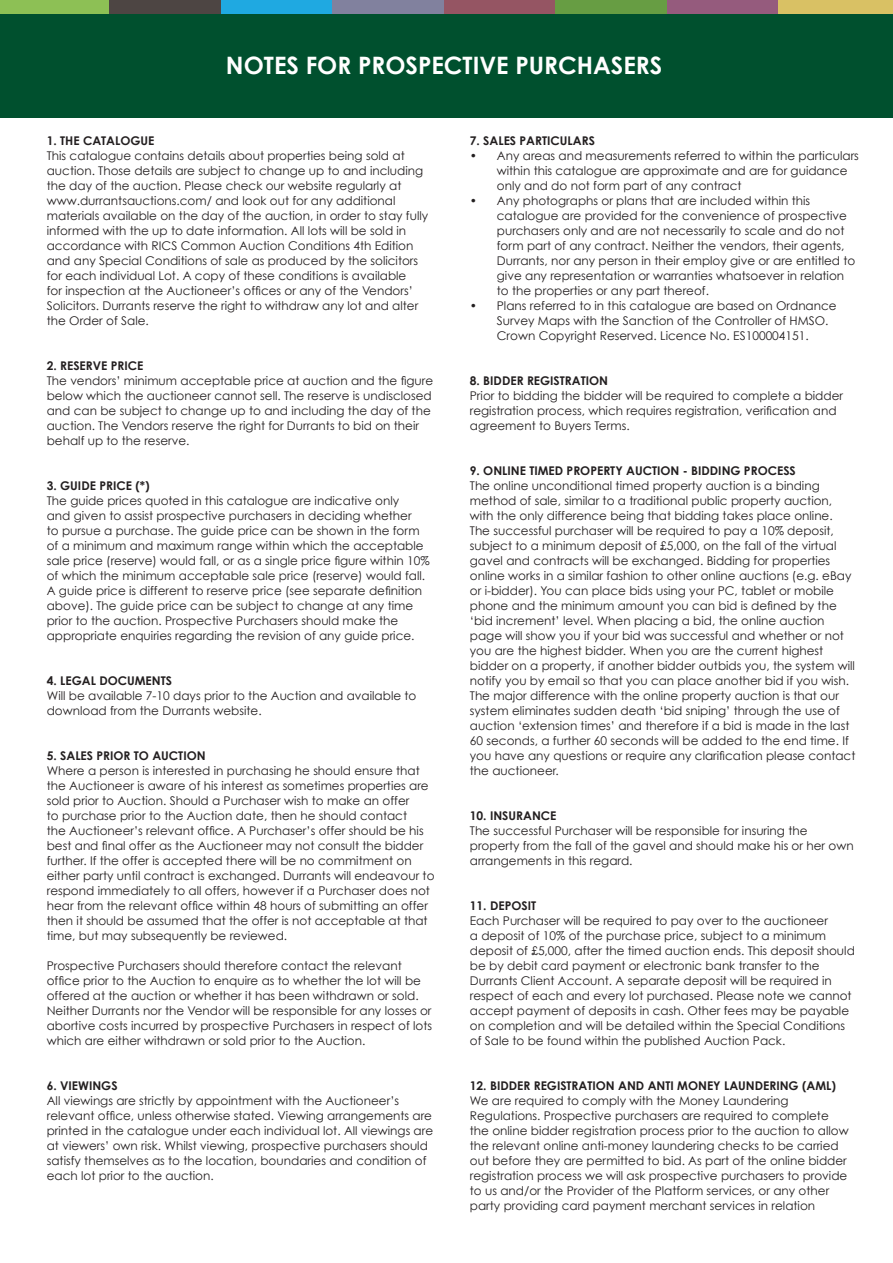
<style>
.page{position:relative;width:893px;height:1263px;background:#fff}
.page>*{position:absolute;margin:0;border:0;box-sizing:border-box;transform-origin:0 0}
.t1{font:700 24px "Century Gothic";color:#fff}
.t2{font:12px/15px "Century Gothic";color:#231f20}
.t3{font:700 12px "Century Gothic";color:#231f20}
</style>
<div class="page">
<div style="left:0;top:0;width:893px;height:117px;background:#00502e"></div>
<div style="left:0;top:0;width:110px;height:13px;background:#8dc055"></div>
<div style="left:110px;top:0;width:111px;height:13px;background:#4d4543"></div>
<div style="left:221px;top:0;width:112px;height:13px;background:#1fa9e1"></div>
<div style="left:333px;top:0;width:111px;height:13px;background:#81819e"></div>
<div style="left:444px;top:0;width:112px;height:13px;background:#955563"></div>
<div style="left:667px;top:0;width:112px;height:13px;background:#955b7d"></div>
<div style="left:779px;top:0;width:114px;height:13px;background:#d9c164"></div>
<div style="left:556px;top:0;width:111px;height:13px;background:#679d43"></div>
<p class="t1" style="left:226px;top:51px;width:438px">NOTES FOR PROSPECTIVE PURCHASERS</p>
<p class="t3" style="left:47px;top:133px;width:109px">1. THE CATALOGUE</p>
<p class="t2" style="left:47px;top:148px;width:383px">This catalogue contains details about properties being sold at auction. Those details are subject to change up to and including the day of the auction. Please check our website regularly at www.durrantsauctions.com/ and look out for any additional materials available on the day of the auction, in order to stay fully informed with the up to date information. All lots will be sold in accordance with RICS Common Auction Conditions 4th Edition and any Special Conditions of sale as produced by the solicitors for each individual Lot. A copy of these conditions is available<br>for inspection at the Auctioneer’s offices or any of the Vendors’ Solicitors. Durrants reserve the right to withdraw any lot and alter the Order of Sale.</p>
<p class="t3" style="left:47px;top:358px;width:98px">2. RESERVE PRICE</p>
<p class="t2" style="left:47px;top:373px;width:388px">The vendors’ minimum acceptable price at auction and the figure below which the auctioneer cannot sell. The reserve is undisclosed and can be subject to change up to and including the day of the auction. The Vendors reserve the right for Durrants to bid on their behalf up to the reserve.</p>
<p class="t3" style="left:47px;top:478px;width:104px">3. GUIDE PRICE (*)</p>
<p class="t2" style="left:47px;top:493px;width:384px">The guide prices quoted in this catalogue are indicative only<br>and given to assist prospective purchasers in deciding whether<br>to pursue a purchase. The guide price can be shown in the form of a minimum and maximum range within which the acceptable sale price (reserve) would fall, or as a single price figure within 10% of which the minimum acceptable sale price (reserve) would fall.<br>A guide price is different to reserve price (see separate definition above). The guide price can be subject to change at any time prior to the auction. Prospective Purchasers should make the appropriate enquiries regarding the revision of any guide price.</p>
<p class="t3" style="left:47px;top:673px;width:127px">4. LEGAL DOCUMENTS</p>
<p class="t2" style="left:47px;top:688px;width:371px">Will be available 7-10 days prior to the Auction and available to download from the Durrants website.</p>
<p class="t3" style="left:47px;top:748px;width:160px">5. SALES PRIOR TO AUCTION</p>
<p class="t2" style="left:47px;top:763px;width:389px">Where a person is interested in purchasing he should ensure that the Auctioneer is aware of his interest as sometimes properties are sold prior to Auction. Should a Purchaser wish to make an offer<br>to purchase prior to the Auction date, then he should contact<br>the Auctioneer’s relevant office. A Purchaser’s offer should be his best and final offer as the Auctioneer may not consult the bidder further. If the offer is accepted there will be no commitment on either party until contract is exchanged. Durrants will endeavour to respond immediately to all offers, however if a Purchaser does not hear from the relevant office within 48 hours of submitting an offer then it should be assumed that the offer is not acceptable at that time, but may subsequently be reviewed.</p>
<p class="t2" style="left:47px;top:958px;width:387px">Prospective Purchasers should therefore contact the relevant office prior to the Auction to enquire as to whether the lot will be offered at the auction or whether it has been withdrawn or sold.<br>Neither Durrants nor the Vendor will be responsible for any losses or abortive costs incurred by prospective Purchasers in respect of lots which are either withdrawn or sold prior to the Auction.</p>
<p class="t3" style="left:47px;top:1078px;width:72px">6. VIEWINGS</p>
<p class="t2" style="left:47px;top:1093px;width:388px">All viewings are strictly by appointment with the Auctioneer’s relevant office, unless otherwise stated. Viewing arrangements are printed in the catalogue under each individual lot. All viewings are at viewers’ own risk. Whilst viewing, prospective purchasers should satisfy themselves as to the location, boundaries and condition of each lot prior to the auction.</p>
<p class="t3" style="left:470px;top:133px;width:127px">7. SALES PARTICULARS</p>
<p class="t2" style="left:497px;top:148px;width:364px;text-indent:-27px">• Any areas and measurements referred to within the particulars within this catalogue are approximate and are for guidance only and do not form part of any contract</p>
<p class="t2" style="left:497px;top:193px;width:360px;text-indent:-27px">• Any photographs or plans that are included within this catalogue are provided for the convenience of prospective purchasers only and are not necessarily to scale and do not form part of any contract. Neither the vendors, their agents, Durrants, nor any person in their employ give or are entitled to give any representation or warranties whatsoever in relation to the properties or any part thereof.</p>
<p class="t2" style="left:497px;top:298px;width:341px;text-indent:-27px">• Plans referred to in this catalogue are based on Ordnance<br>Survey Maps with the Sanction of the Controller of HMSO.<br>Crown Copyright Reserved. Licence No. ES100004151.</p>
<p class="t3" style="left:470px;top:373px;width:140px">8. BIDDER REGISTRATION</p>
<p class="t2" style="left:470px;top:388px;width:375px">Prior to bidding the bidder will be required to complete a bidder registration process, which requires registration, verification and agreement to Buyers Terms.</p>
<p class="t3" style="left:470px;top:463px;width:327px">9. ONLINE TIMED PROPERTY AUCTION - BIDDING PROCESS</p>
<p class="t2" style="left:470px;top:478px;width:387px">The online unconditional timed property auction is a binding method of sale, similar to a traditional public property auction, with the only difference being that bidding takes place online.<br>The successful purchaser will be required to pay a 10% deposit, subject to a minimum deposit of £5,000, on the fall of the virtual gavel and contracts will be exchanged. Bidding for properties online works in a similar fashion to other online auctions (e.g. eBay or i-bidder). You can place bids using your PC, tablet or mobile phone and the minimum amount you can bid is defined by the ‘bid increment’ level. When placing a bid, the online auction page will show you if your bid was successful and whether or not you are the highest bidder. When you are the current highest bidder on a property, if another bidder outbids you, the system will notify you by email so that you can place another bid if you wish.<br>The major difference with the online property auction is that our system eliminates sudden death ‘bid sniping’ through the use of auction ‘extension times’ and therefore if a bid is made in the last 60 seconds, a further 60 seconds will be added to the end time. If you have any questions or require any clarification please contact the auctioneer.</p>
<p class="t3" style="left:470px;top:808px;width:88px">10. INSURANCE</p>
<p class="t2" style="left:470px;top:823px;width:385px">The successful Purchaser will be responsible for insuring the property from the fall of the gavel and should make his or her own arrangements in this regard.</p>
<p class="t3" style="left:470px;top:898px;width:68px">11. DEPOSIT</p>
<p class="t2" style="left:470px;top:913px;width:386px">Each Purchaser will be required to pay over to the auctioneer<br>a deposit of 10% of the purchase price, subject to a minimum deposit of £5,000, after the timed auction ends. This deposit should be by debit card payment or electronic bank transfer to the Durrants Client Account. A separate deposit will be required in respect of each and every lot purchased. Please note we cannot accept payment of deposits in cash. Other fees may be payable on completion and will be detailed within the Special Conditions of Sale to be found within the published Auction Pack.</p>
<p class="t3" style="left:470px;top:1078px;width:368px">12. BIDDER REGISTRATION AND ANTI MONEY LAUNDERING (AML)</p>
<p class="t2" style="left:470px;top:1093px;width:380px">We are required to comply with the Money Laundering Regulations. Prospective purchasers are required to complete the online bidder registration process prior to the auction to allow the relevant online anti-money laundering checks to be carried out before they are permitted to bid. As part of the online bidder registration process we will ask prospective purchasers to provide to us and/or the Provider of the Platform services, or any other party providing card payment merchant services in relation</p>
</div>
